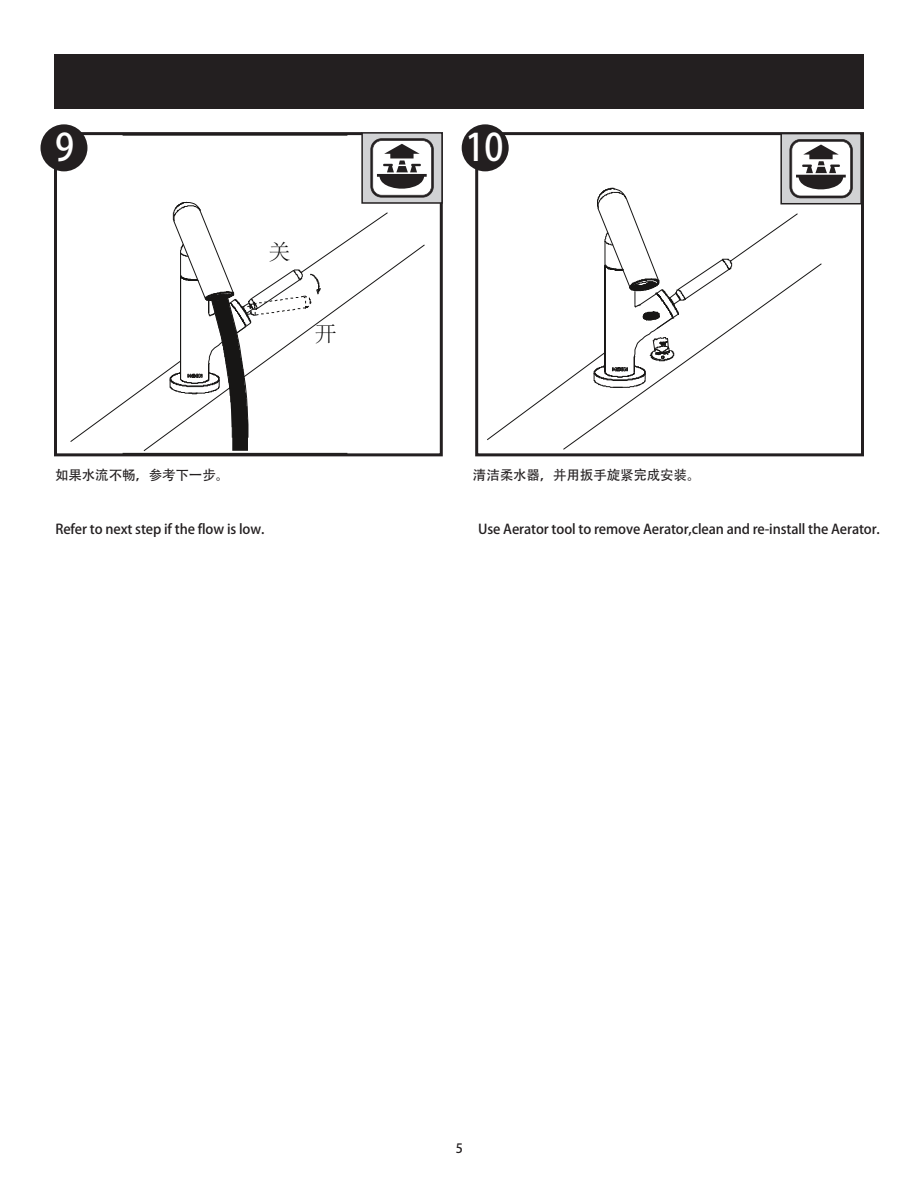
<style>
.page{position:relative;width:918px;height:1189px;background:#fff}
.page>*{position:absolute;margin:0;border:0;box-sizing:border-box;transform-origin:0 0}
.t1{font:37.5px "DIN Pro Regular G Bpc EUC H";color:#fff;scale:.9 1}
.t2{font:300 21.75px "Adobe Song Std";color:#030303}
.t3{font:13.5px "DIN Pro Regular G Bpc EUC H";letter-spacing:-.01em;color:#231f20}
.t4{font:13.5px "FZLTXHK G Bpc EUC H";letter-spacing:-.01em;color:#231f20}
.t5{font:12.75px "DIN Pro Regular G Bpc EUC H";color:#231f20}
</style>
<div class="page">
<div style="left:54px;top:54px;width:810px;height:54px;background:#231f20"></div>
<svg style="left:52px;top:168px;width:391px;height:289px"></svg>
<svg style="left:474px;top:132px;width:390px;height:325px"></svg>
<div style="left:41px;top:124px;width:46px;height:47px;background:#231f20;border-radius:50%"></div>
<div style="left:462px;top:124px;width:47px;height:47px;background:#231f20;border-radius:50%"></div>
<div style="left:362px;top:133px;width:80px;height:70px;background:#d1d2d4"></div>
<div style="left:361px;top:132px;width:82px;height:72px;border:2px solid #231f20"></div>
<svg style="left:563px;top:440px;width:259px;height:9px"></svg>
<hr style="left:123px;top:453px;width:224px;height:1px;background:#171615">
<svg style="left:58px;top:132px;width:376px;height:319px"></svg>
<div style="left:781px;top:134px;width:80px;height:70px;background:#d1d2d4"></div>
<svg style="left:477px;top:131px;width:376px;height:309px"></svg>
<div style="left:780px;top:133px;width:82px;height:71px;border:2px solid #231f20"></div>
<h1 class="t1" style="left:55px;top:124px;width:23px">9</h1>
<h1 class="t1" style="left:466px;top:124px;width:44px">10</h1>
<h2 class="t2" style="left:269px;top:240px;width:23px">关</h2>
<h2 class="t2" style="left:315px;top:322px;width:23px">开</h2>
<p class="t4" style="left:55px;top:467px;width:176px">如果水流不畅，参考下一步。</p>
<p class="t3" style="left:56px;top:521px;width:210px">Refer to next step if the flow is low.</p>
<p class="t4" style="left:473px;top:467px;width:229px">清洁柔水器，并用扳手旋紧完成安装。</p>
<p class="t3" style="left:478px;top:521px;width:403px">Use Aerator tool to remove Aerator,clean and re-install the Aerator.</p>
<p class="t5" style="left:456px;top:1140px;width:9px">5</p>
</div>
